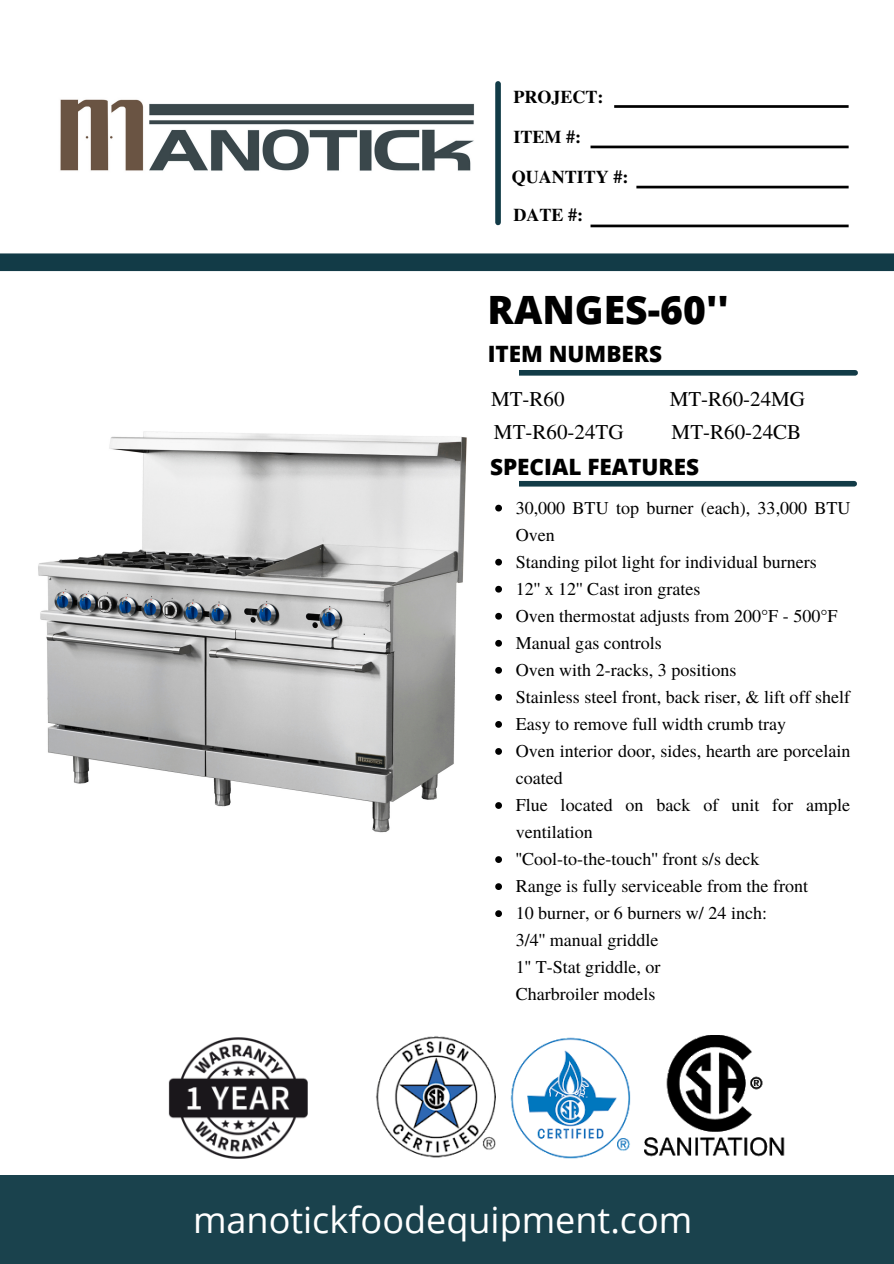
<style>
.page{position:relative;width:894px;height:1264px;background:#fff}
.page>*{position:absolute;margin:0;border:0;box-sizing:border-box;transform-origin:0 0}
.t1{font:800 39px "Open Sans";color:#000}
.t2{font:36px "Open Sans";color:#fff}
.t3{font:800 22.5px "Open Sans";color:#000}
.t4{font:21px "Te X Gyre Termes";color:#000}
.t5{font:18px/27px "Te X Gyre Termes";color:#000}
.t6{font:700 18px "Te X Gyre Termes";color:#000}
</style>
<div class="page">
<img style="left:60px;top:99px;width:414px;height:72px">
<div style="left:495px;top:84px;width:5px;height:138px;background:#123b47"></div>
<svg style="left:614px;top:105px;width:234px;height:3px"></svg>
<svg style="left:590px;top:146px;width:258px;height:2px"></svg>
<svg style="left:636px;top:186px;width:212px;height:2px"></svg>
<svg style="left:590px;top:224px;width:258px;height:3px"></svg>
<div style="left:0;top:253px;width:893px;height:18px;background:#123b47"></div>
<div style="left:492px;top:370px;width:362px;height:5px;background:#123b47"></div>
<div style="left:492px;top:481px;width:362px;height:5px;background:#123b47"></div>
<img style="left:168px;top:1037px;width:140px;height:122px">
<img style="left:376px;top:1035px;width:409px;height:124px">
<div style="left:0;top:1175px;width:893px;height:88px;background:#1a424d"></div>
<img style="left:38px;top:370px;width:480px;height:463px">
<svg style="left:495px;top:504px;width:7px;height:7px"></svg>
<svg style="left:495px;top:559px;width:7px;height:6px"></svg>
<svg style="left:495px;top:586px;width:7px;height:6px"></svg>
<svg style="left:495px;top:613px;width:7px;height:6px"></svg>
<svg style="left:495px;top:640px;width:7px;height:6px"></svg>
<svg style="left:495px;top:667px;width:7px;height:6px"></svg>
<svg style="left:495px;top:694px;width:7px;height:6px"></svg>
<svg style="left:495px;top:721px;width:7px;height:6px"></svg>
<svg style="left:495px;top:748px;width:7px;height:6px"></svg>
<svg style="left:495px;top:802px;width:7px;height:6px"></svg>
<svg style="left:495px;top:856px;width:7px;height:7px"></svg>
<svg style="left:495px;top:883px;width:7px;height:7px"></svg>
<svg style="left:495px;top:910px;width:7px;height:7px"></svg>
<p class="t6" style="left:513px;top:82px;width:92px">PROJECT:</p>
<p class="t6" style="left:513px;top:123px;width:69px">ITEM #:</p>
<p class="t6" style="left:511px;top:162px;width:118px">QUANTITY #:</p>
<p class="t6" style="left:513px;top:201px;width:71px">DATE #:</p>
<p class="t1" style="left:487px;top:282px;width:242px">RANGES-60''</p>
<p class="t3" style="left:487px;top:338px;width:176px">ITEM NUMBERS</p>
<p class="t4" style="left:491px;top:383px;width:75px">MT-R60</p>
<p class="t4" style="left:669px;top:383px;width:137px">MT-R60-24MG</p>
<p class="t4" style="left:494px;top:417px;width:131px">MT-R60-24TG</p>
<p class="t4" style="left:671px;top:417px;width:131px">MT-R60-24CB</p>
<p class="t3" style="left:490px;top:451px;width:210px">SPECIAL FEATURES</p>
<p class="t5" style="left:515px;top:493px;width:336px">30,000 BTU top burner (each), 33,000 BTU<br>Oven</p>
<p class="t5" style="left:515px;top:547px;width:302px">Standing pilot light for individual burners</p>
<p class="t5" style="left:515px;top:574px;width:186px">12'' x 12'' Cast iron grates</p>
<p class="t5" style="left:515px;top:601px;width:323px">Oven thermostat adjusts from 200°F - 500°F</p>
<p class="t5" style="left:515px;top:628px;width:148px">Manual gas controls</p>
<p class="t5" style="left:515px;top:655px;width:222px">Oven with 2-racks, 3 positions</p>
<p class="t5" style="left:515px;top:682px;width:336px">Stainless steel front, back riser, &amp; lift off shelf</p>
<p class="t5" style="left:515px;top:709px;width:272px">Easy to remove full width crumb tray</p>
<p class="t5" style="left:515px;top:736px;width:336px">Oven interior door, sides, hearth are porcelain coated</p>
<p class="t5" style="left:515px;top:790px;width:336px">Flue located on back of unit for ample ventilation</p>
<p class="t5" style="left:515px;top:844px;width:245px">''Cool-to-the-touch'' front s/s deck</p>
<p class="t5" style="left:515px;top:871px;width:294px">Range is fully serviceable from the front</p>
<p class="t5" style="left:515px;top:898px;width:253px">10 burner, or 6 burners w/ 24 inch:</p>
<p class="t5" style="left:515px;top:925px;width:144px">3/4'' manual griddle</p>
<p class="t5" style="left:515px;top:952px;width:146px">1'' T-Stat griddle, or</p>
<p class="t5" style="left:515px;top:979px;width:141px">Charbroiler models</p>
<p class="t2" style="left:193px;top:1194px;width:500px">manotickfoodequipment.com</p>
</div>
